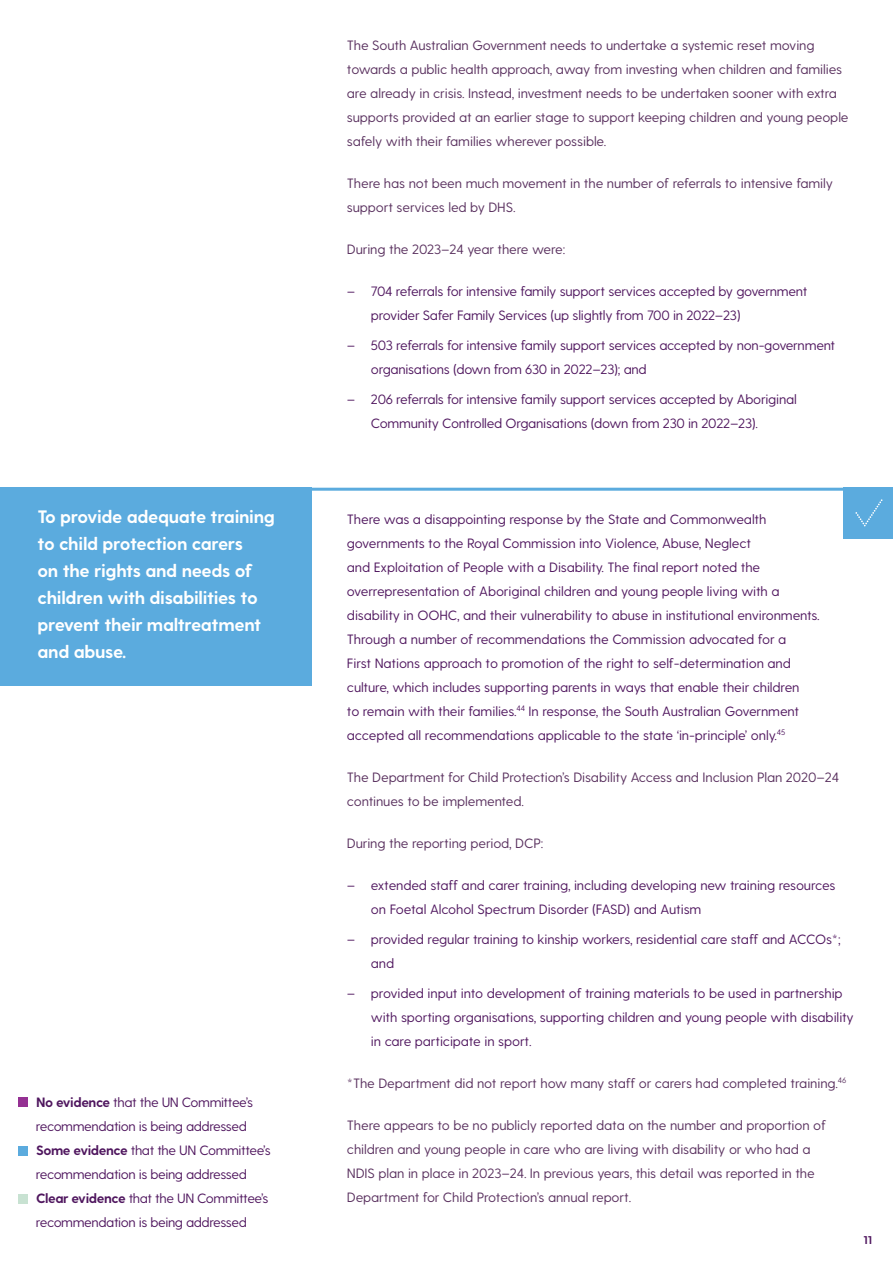
<style>
.page{position:relative;width:893px;height:1263px;background:#fff}
.page>*{position:absolute;margin:0;border:0;box-sizing:border-box;transform-origin:0 0}
.Paragraph{font:700 18px/27px "Greycliff CF";letter-spacing:-.02em;color:#fff}
.Paragraph_Standard{font:13.5px/24px "Greycliff CF";letter-spacing:-.01em;color:#59305e}
.Indent{font:13.5px/24px "Greycliff CF";letter-spacing:-.02em;color:#4f165e}
.Paragraph_Rule_Above{font:13.5px/24px "Greycliff CF";letter-spacing:-.01em;color:#4f165e}
.Paragraph-2{font:13.5px/24px "Greycliff CF";letter-spacing:-.03em;color:#4f165e}
.t1{font:700 11.25px "Greycliff CF";color:#4f165e}
.s1{font-weight:700}
</style>
<div class="page">
<hr style="left:311px;top:488px;width:582px;height:3px;background:#5babde">
<div style="left:0;top:487px;width:311px;height:198px;background:#5babde"></div>
<div style="left:843px;top:487px;width:50px;height:51px;background:#5babde"></div>
<svg style="left:855px;top:499px;width:27px;height:27px"></svg>
<div style="left:18px;top:1098px;width:9px;height:9px;background:#953193"></div>
<div style="left:18px;top:1146px;width:9px;height:9px;background:#5babde"></div>
<div style="left:18px;top:1194px;width:9px;height:9px;background:#c8e2d2"></div>
<p class="Paragraph" style="left:38px;top:504px;width:239px">To provide adequate training to child protection carers<br>on the rights and needs of children with disabilities to prevent their maltreatment and abuse.</p>
<p class="Paragraph-2" style="left:36px;top:1090px;width:219px"><span class="s1">No evidence</span> that the UN Committee’s recommendation is being addressed</p>
<p class="Paragraph-2" style="left:36px;top:1138px;width:236px"><span class="s1">Some evidence</span> that the UN Committee’s recommendation is being addressed</p>
<p class="Paragraph-2" style="left:36px;top:1186px;width:234px"><span class="s1">Clear evidence</span> that the UN Committee’s recommendation is being addressed</p>
<p class="Paragraph_Standard" style="left:347px;top:33px;width:503px">The South Australian Government needs to undertake a systemic reset moving towards a public health approach, away from investing when children and families are already in crisis. Instead, investment needs to be undertaken sooner with extra supports provided at an earlier stage to support keeping children and young people safely with their families wherever possible.</p>
<p class="Paragraph_Standard" style="left:347px;top:171px;width:488px">There has not been much movement in the number of referrals to intensive family support services led by DHS.</p>
<p class="Paragraph_Standard" style="left:347px;top:237px;width:220px">During the 2023–24 year there were:</p>
<p class="Indent" style="left:371px;top:279px;width:438px;text-indent:-24px">– 704 referrals for intensive family support services accepted by government provider Safer Family Services (up slightly from 700 in 2022–23)</p>
<p class="Indent" style="left:371px;top:333px;width:466px;text-indent:-24px">– 503 referrals for intensive family support services accepted by non-government organisations (down from 630 in 2022–23); and</p>
<p class="Indent" style="left:371px;top:387px;width:427px;text-indent:-24px">– 206 referrals for intensive family support services accepted by Aboriginal<br>Community Controlled Organisations (down from 230 in 2022–23).</p>
<p class="Paragraph_Rule_Above" style="left:347px;top:507px;width:474px">There was a disappointing response by the State and Commonwealth governments to the Royal Commission into Violence, Abuse, Neglect<br>and Exploitation of People with a Disability. The final report noted the overrepresentation of Aboriginal children and young people living with a disability in OOHC, and their vulnerability to abuse in institutional environments.<br>Through a number of recommendations the Commission advocated for a<br>First Nations approach to promotion of the right to self-determination and culture, which includes supporting parents in ways that enable their children<br>to remain with their families.<sup>44</sup> In response, the South Australian Government accepted all recommendations applicable to the state ‘in-principle’ only.<sup>45</sup></p>
<p class="Paragraph_Standard" style="left:347px;top:765px;width:494px">The Department for Child Protection’s Disability Access and Inclusion Plan 2020–24 continues to be implemented.</p>
<p class="Paragraph_Standard" style="left:347px;top:831px;width:198px">During the reporting period, DCP:</p>
<p class="Indent" style="left:371px;top:873px;width:466px;text-indent:-24px">– extended staff and carer training, including developing new training resources on Foetal Alcohol Spectrum Disorder (FASD) and Autism</p>
<p class="Indent" style="left:371px;top:927px;width:471px;text-indent:-24px">– provided regular training to kinship workers, residential care staff and ACCOs*; and</p>
<p class="Indent" style="left:371px;top:981px;width:484px;text-indent:-24px">– provided input into development of training materials to be used in partnership with sporting organisations, supporting children and young people with disability in care participate in sport.</p>
<p class="Paragraph_Standard" style="left:347px;top:1071px;width:501px">*The Department did not report how many staff or carers had completed training.<sup>46</sup></p>
<p class="Paragraph_Standard" style="left:347px;top:1113px;width:481px">There appears to be no publicly reported data on the number and proportion of children and young people in care who are living with disability or who had a NDIS plan in place in 2023–24. In previous years, this detail was reported in the Department for Child Protection’s annual report.</p>
<p class="t1" style="left:864px;top:1233px;width:10px">11</p>
</div>
